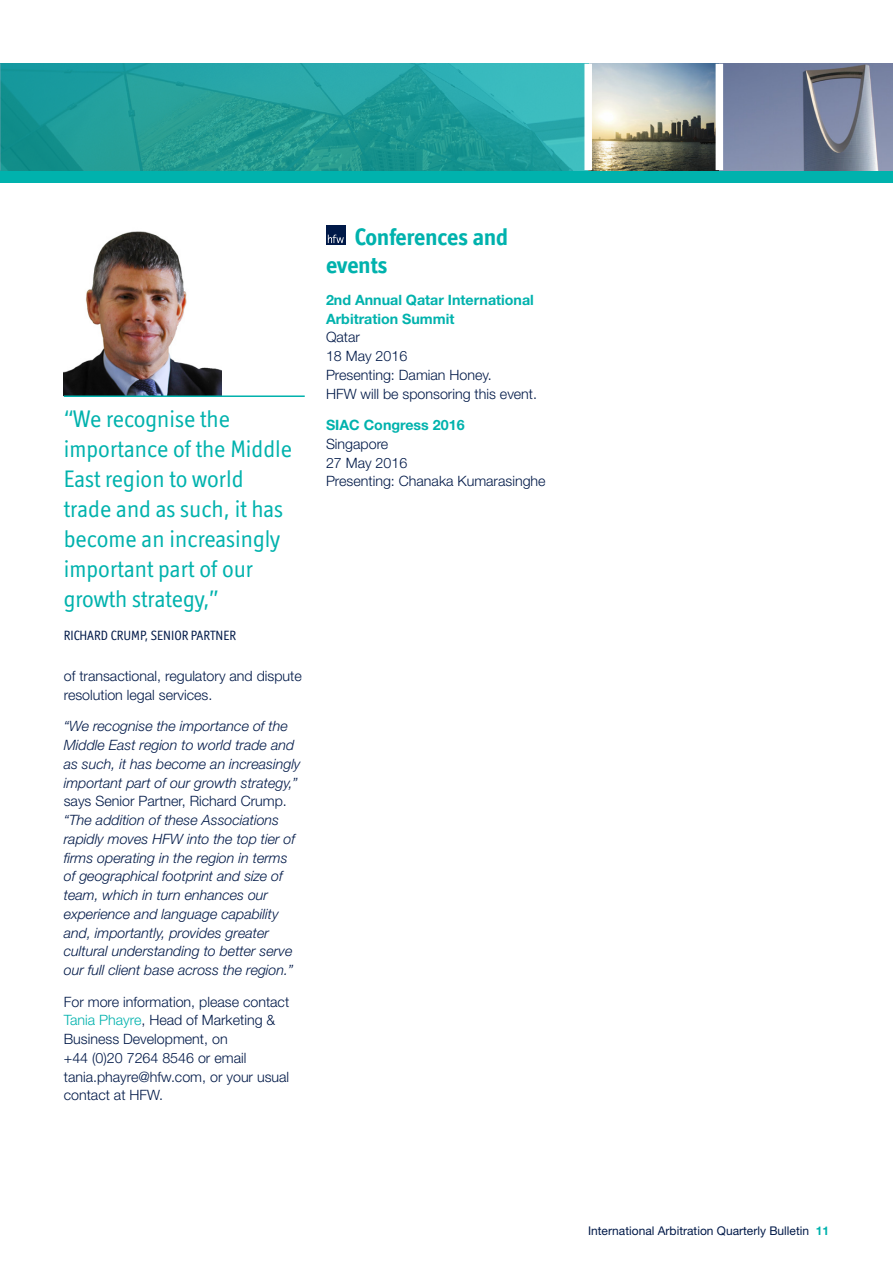
<style>
.page{position:relative;width:893px;height:1263px;background:#fff}
.page>*{position:absolute;margin:0;border:0;box-sizing:border-box;transform-origin:0 0}
.t1{font:24px/30px "Officina Display ITC Std";color:#00b2ad}
.t2{font:700 24px/28.8px "Officina Display ITC Std";color:#00b2ad}
.t3{font:italic 300 14.25px/18.8px "Helvetica Neue LT Std";color:#001948}
.t4{font:300 14.25px/18.8px "Helvetica Neue LT Std";color:#001948}
.t5{font:700 14.25px/18.8px "Helvetica Neue LT Std";color:#00b2ad}
.t6{font:13.5px "Officina Display ITC Std";color:#001948}
.t7{font:12px "Helvetica Neue LT Std";color:#001948}
.s1{color:#00b2ad}
.s2{font-weight:700;color:#00b2ad}
</style>
<div class="page">
<div style="left:0;top:170px;width:893px;height:13px;background:#00b2ad"></div>
<img style="left:592px;top:64px;width:124px;height:106px">
<svg style="left:723px;top:64px;width:170px;height:106px;background:#7a849e"></svg>
<svg style="left:0;top:64px;width:584px;height:106px;background:#239f9d"></svg>
<div style="left:326px;top:225px;width:19px;height:19px;background:#001948"></div>
<svg style="left:328px;top:235px;width:16px;height:8px"></svg>
<img style="left:64px;top:231px;width:157px;height:164px">
<hr style="left:64px;top:395px;width:241px;height:2px;background:#00b2ad">
<h1 class="t1" style="left:64px;top:403px;width:230px">“We recognise the importance of the Middle<br>East region to world trade and as such, it has become an increasingly important part of our growth strategy,”</h1>
<p class="t6" style="left:64px;top:628px;width:174px">RICHARD CRUMP, SENIOR PARTNER</p>
<p class="t4" style="left:64px;top:666px;width:240px">of transactional, regulatory and dispute resolution legal services.</p>
<p class="t3" style="left:64px;top:717px;width:238px">“We recognise the importance of the Middle East region to world trade and as such, it has become an increasingly important part of our growth strategy,”</p>
<p class="t4" style="left:64px;top:791px;width:225px">says Senior Partner, Richard Crump.</p>
<p class="t3" style="left:64px;top:810px;width:233px">“The addition of these Associations rapidly moves HFW into the top tier of firms operating in the region in terms of geographical footprint and size of team, which in turn enhances our experience and language capability and, importantly, provides greater cultural understanding to better serve our full client base across the region.”</p>
<p class="t4" style="left:64px;top:992px;width:227px">For more information, please contact<br><span class="s1">Tania Phayre</span>, Head of Marketing &amp;<br>Business Development, on<br>+44 (0)20 7264 8546 or email tania.phayre@hfw.com, or your usual contact at HFW.</p>
<h1 class="t2" style="left:326px;top:222px;width:184px;text-indent:29px">Conferences and events</h1>
<p class="t5" style="left:326px;top:290px;width:209px">2nd Annual Qatar International<br>Arbitration Summit</p>
<p class="t4" style="left:326px;top:328px;width:213px">Qatar<br>18 May 2016<br>Presenting: Damian Honey.<br>HFW will be sponsoring this event.</p>
<p class="t5" style="left:326px;top:415px;width:140px">SIAC Congress 2016</p>
<p class="t4" style="left:326px;top:434px;width:221px">Singapore<br>27 May 2016<br>Presenting: Chanaka Kumarasinghe</p>
<p class="t7" style="left:588px;top:1224px;width:243px">International Arbitration Quarterly Bulletin <span class="s2">11</span></p>
</div>
